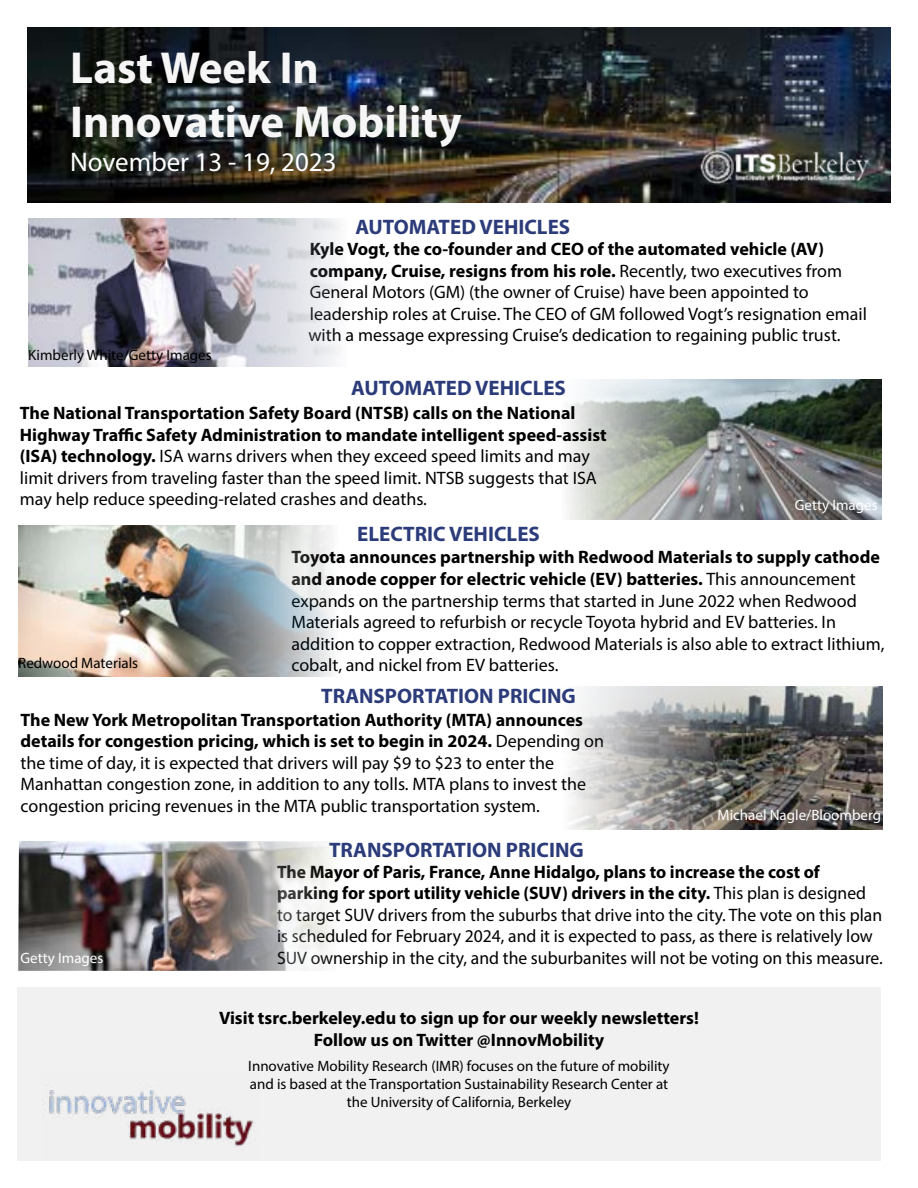
<style>
.page{position:relative;width:918px;height:1188px;background:#fff}
.page>*{position:absolute;margin:0;border:0;box-sizing:border-box;transform-origin:0 0}
.t1{font:700 45px/54px "Myriad Pro";color:#f6f6f6}
.t2{font:27px "Myriad Pro";color:#fff}
.t3{font:700 21px "Myriad Pro";color:#2c3c7a}
.t4{font:18px/21.6px "Myriad Pro";color:#000}
.t5{font:700 18px/21.6px "Myriad Pro";color:#000;text-align:center}
.t6{font:15px/18px "Myriad Pro";color:#000;text-align:center}
.t7{font:15px "Myriad Pro";color:#fff}
.s1{font-weight:700}
</style>
<div class="page">
<img style="left:27px;top:27px;width:864px;height:176px">
<img style="left:569px;top:687px;width:313px;height:143px">
<div style="left:17px;top:988px;width:864px;height:173px;background:#f1f1f1"></div>
<img style="left:49px;top:1090px;width:205px;height:57px">
<img style="left:19px;top:526px;width:314px;height:150px">
<img style="left:28px;top:218px;width:313px;height:149px">
<img style="left:567px;top:379px;width:314px;height:141px">
<img style="left:689px;top:141px;width:190px;height:56px">
<img style="left:18px;top:841px;width:315px;height:130px">
<h1 class="t1" style="left:70px;top:39px;width:393px">Last Week In<br>Innovative Mobility</h1>
<h2 class="t2" style="left:70px;top:145px;width:268px">November 13 - 19, 2023</h2>
<p class="t3" style="left:356px;top:213px;width:216px">AUTOMATED VEHICLES</p>
<p class="t6" style="left:28px;top:346px;width:185px">Kimberly White/Getty Images</p>
<p class="t4" style="left:308px;top:238px;width:560px"><span class="s1">Kyle Vogt, the co-founder and CEO of the automated vehicle (AV) company, Cruise, resigns from his role.</span> Recently, two executives from General Motors (GM) (the owner of Cruise) have been appointed to leadership roles at Cruise. The CEO of GM followed Vogt’s resignation email with a message expressing Cruise’s dedication to regaining public trust.</p>
<p class="t3" style="left:351px;top:374px;width:216px">AUTOMATED VEHICLES</p>
<p class="t4" style="left:20px;top:402px;width:588px"><span class="s1">The National Transportation Safety Board (NTSB) calls on the National Highway Traffic Safety Administration to mandate intelligent speed-assist (ISA) technology.</span> ISA warns drivers when they exceed speed limits and may limit drivers from traveling faster than the speed limit. NTSB suggests that ISA may help reduce speeding-related crashes and deaths.</p>
<p class="t3" style="left:357px;top:521px;width:184px">ELECTRIC VEHICLES</p>
<p class="t7" style="left:795px;top:496px;width:84px">Getty Images</p>
<p class="t6" style="left:18px;top:653px;width:121px">Redwood Materials</p>
<p class="t4" style="left:291px;top:546px;width:595px"><span class="s1">Toyota announces partnership with Redwood Materials to supply cathode and anode copper for electric vehicle (EV) batteries.</span> This announcement expands on the partnership terms that started in June 2022 when Redwood Materials agreed to refurbish or recycle Toyota hybrid and EV batteries. In addition to copper extraction, Redwood Materials is also able to extract lithium, cobalt, and nickel from EV batteries.</p>
<p class="t3" style="left:321px;top:682px;width:256px">TRANSPORTATION PRICING</p>
<p class="t4" style="left:21px;top:709px;width:585px"><span class="s1">The New York Metropolitan Transportation Authority (MTA) announces details for congestion pricing, which is set to begin in 2024.</span> Depending on the time of day, it is expected that drivers will pay $9 to $23 to enter the Manhattan congestion zone, in addition to any tolls. MTA plans to invest the congestion pricing revenues in the MTA public transportation system.</p>
<p class="t3" style="left:329px;top:836px;width:256px">TRANSPORTATION PRICING</p>
<p class="t7" style="left:717px;top:806px;width:165px">Michael Nagle/Bloomberg</p>
<p class="t7" style="left:21px;top:949px;width:84px">Getty Images</p>
<p class="t4" style="left:277px;top:861px;width:607px"><span class="s1">The Mayor of Paris, France, Anne Hidalgo, plans to increase the cost of parking for sport utility vehicle (SUV) drivers in the city.</span> This plan is designed to target SUV drivers from the suburbs that drive into the city. The vote on this plan is scheduled for February 2024, and it is expected to pass, as there is relatively low SUV ownership in the city, and the suburbanites will not be voting on this measure.</p>
<p class="t5" style="left:219px;top:1007px;width:481px">Visit tsrc.berkeley.edu to sign up for our weekly newsletters!<br>Follow us on Twitter @InnovMobility</p>
<p class="t6" style="left:248px;top:1057px;width:423px">Innovative Mobility Research (IMR) focuses on the future of mobility and is based at the Transportation Sustainability Research Center at the University of California, Berkeley</p>
</div>
